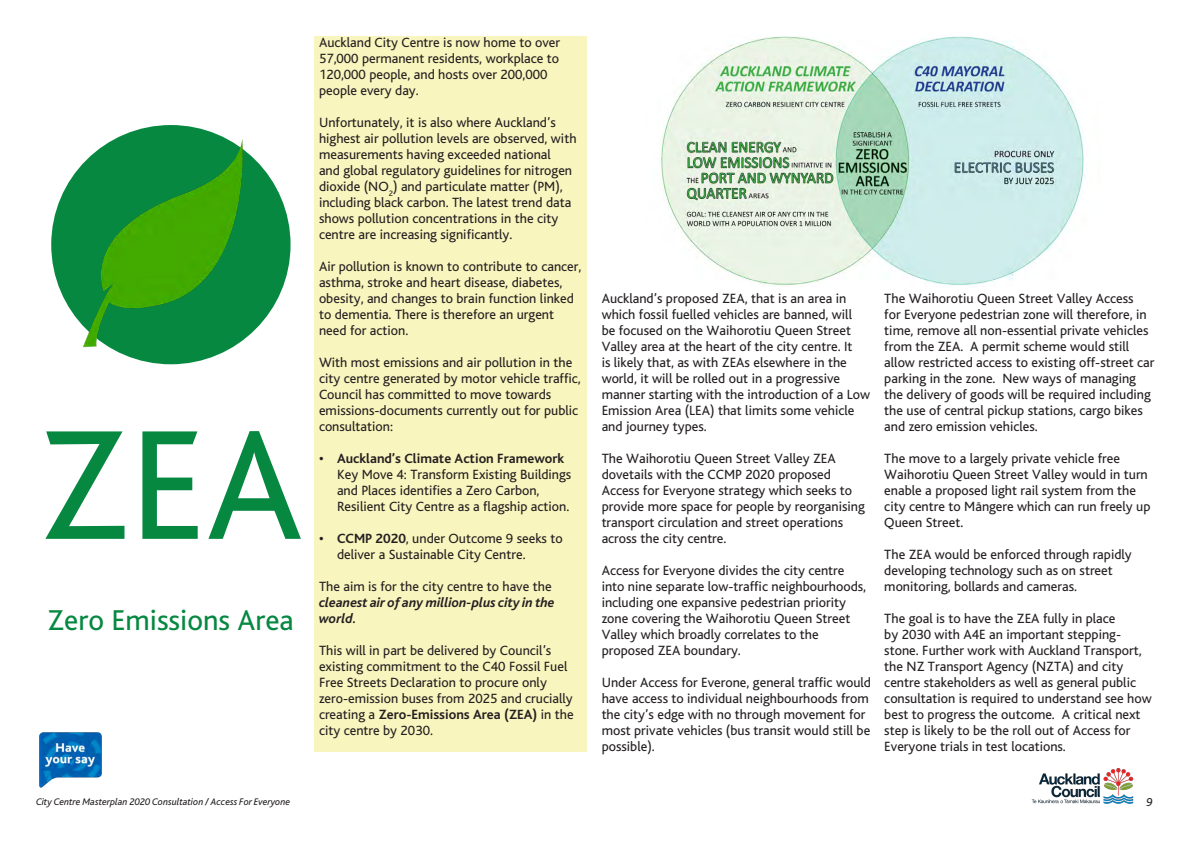
<style>
.page{position:relative;width:1191px;height:842px;background:#fff}
.page>*{position:absolute;margin:0;border:0;box-sizing:border-box;transform-origin:0 0}
.t1{font:163px "Auckland Council Bliss Regular";color:#068841}
.t2{font:30px "Auckland Council Bliss Regular";color:#068841}
.t3{font:14px/16px "Auckland Council Bliss Regular";color:#231f20}
.t4{font:14px "Auckland Council Bliss Bold";color:#231f20}
.t5{font:italic 14px/16px "Auckland Council Bliss Bold";color:#231f20}
.t6{font:12px "Auckland Council Bliss Italic";color:#231f20}
.t7{font:10px "Auckland Council Bliss Italic";color:#231f20}
.s1{font-family:"Auckland Council Bliss Bold"}
.s2{font-family:"Auckland Council Bliss Regular"}
</style>
<div class="page">
<img style="left:1031px;top:768px;width:103px;height:36px">
<img style="left:39px;top:732px;width:63px;height:56px">
<div style="left:314px;top:36px;width:273px;height:716px;background:#f9f5be"></div>
<div style="left:51px;top:125px;width:239px;height:239px;background:#068841;border-radius:50%"></div>
<img style="left:79px;top:139px;width:169px;height:211px">
<img style="left:661px;top:36px;width:423px;height:250px">
<h1 class="t1" style="left:38px;top:400px;width:266px">ZEA</h1>
<h2 class="t2" style="left:48px;top:604px;width:248px">Zero Emissions Area</h2>
<p class="t3" style="left:319px;top:35px;width:243px">Auckland City Centre is now home to over 57,000 permanent residents, workplace to 120,000 people, and hosts over 200,000 people every day.</p>
<p class="t3" style="left:319px;top:115px;width:259px">Unfortunately, it is also where Auckland’s highest air pollution levels are observed, with measurements having exceeded national<br>and global regulatory guidelines for nitrogen dioxide (NO<sub>2</sub>) and particulate matter (PM), including black carbon. The latest trend data shows pollution concentrations in the city centre are increasing significantly.</p>
<p class="t3" style="left:319px;top:259px;width:264px">Air pollution is known to contribute to cancer, asthma, stroke and heart disease, diabetes, obesity, and changes to brain function linked to dementia. There is therefore an urgent need for action.</p>
<p class="t3" style="left:319px;top:355px;width:263px">With most emissions and air pollution in the city centre generated by motor vehicle traffic, Council has committed to move towards emissions-documents currently out for public consultation:</p>
<p class="t4" style="left:319px;top:451px;width:247px">• Auckland’s Climate Action Framework</p>
<p class="t3" style="left:337px;top:467px;width:236px">Key Move 4: Transform Existing Buildings and Places identifies a Zero Carbon,<br>Resilient City Centre as a flagship action.</p>
<p class="t3" style="left:337px;top:531px;width:227px;text-indent:-18px"><span class="s1">• CCMP 2020</span>, under Outcome 9 seeks to deliver a Sustainable City Centre.</p>
<p class="t3" style="left:319px;top:579px;width:234px">The aim is for the city centre to have the</p>
<p class="t5" style="left:319px;top:595px;width:237px">cleanest air of any million-plus city in the world.</p>
<p class="t3" style="left:319px;top:643px;width:255px">This will in part be delivered by Council’s existing commitment to the C40 Fossil Fuel Free Streets Declaration to procure only zero-emission buses from 2025 and crucially</p>
<p class="t4" style="left:319px;top:707px;width:256px"><span class="s2">creating a</span> Zero-Emissions Area (ZEA) <span class="s2">in the</span></p>
<p class="t3" style="left:319px;top:723px;width:115px">city centre by 2030.</p>
<p class="t3" style="left:601px;top:291px;width:270px">Auckland’s proposed ZEA, that is an area in which fossil fuelled vehicles are banned, will<br>be focused on the Waihorotiu Queen Street Valley area at the heart of the city centre. It<br>is likely that, as with ZEAs elsewhere in the world, it will be rolled out in a progressive manner starting with the introduction of a Low Emission Area (LEA) that limits some vehicle and journey types.</p>
<p class="t3" style="left:601px;top:451px;width:265px">The Waihorotiu Queen Street Valley ZEA dovetails with the CCMP 2020 proposed Access for Everyone strategy which seeks to provide more space for people by reorganising transport circulation and street operations across the city centre.</p>
<p class="t3" style="left:601px;top:563px;width:266px">Access for Everyone divides the city centre into nine separate low-traffic neighbourhoods, including one expansive pedestrian priority zone covering the Waihorotiu Queen Street Valley which broadly correlates to the proposed ZEA boundary.</p>
<p class="t3" style="left:601px;top:675px;width:271px">Under Access for Everone, general traffic would have access to individual neighbourhoods from the city’s edge with no through movement for most private vehicles (bus transit would still be possible).</p>
<p class="t3" style="left:884px;top:291px;width:271px">The Waihorotiu Queen Street Valley Access<br>for Everyone pedestrian zone will therefore, in time, remove all non-essential private vehicles from the ZEA. A permit scheme would still allow restricted access to existing off-street car parking in the zone. New ways of managing the delivery of goods will be required including the use of central pickup stations, cargo bikes and zero emission vehicles.</p>
<p class="t3" style="left:884px;top:451px;width:268px">The move to a largely private vehicle free Waihorotiu Queen Street Valley would in turn enable a proposed light rail system from the city centre to Māngere which can run freely up Queen Street.</p>
<p class="t3" style="left:884px;top:547px;width:249px">The ZEA would be enforced through rapidly developing technology such as on street monitoring, bollards and cameras.</p>
<p class="t3" style="left:884px;top:611px;width:269px">The goal is to have the ZEA fully in place<br>by 2030 with A4E an important stepping&shy;stone. Further work with Auckland Transport, the NZ Transport Agency (NZTA) and city centre stakeholders as well as general public consultation is required to understand see how best to progress the outcome. A critical next step is likely to be the roll out of Access for Everyone trials in test locations.</p>
<p class="t7" style="left:36px;top:796px;width:256px">City Centre Masterplan 2020 Consultation / Access For Everyone</p>
<p class="t6" style="left:1146px;top:796px;width:8px">9</p>
</div>
